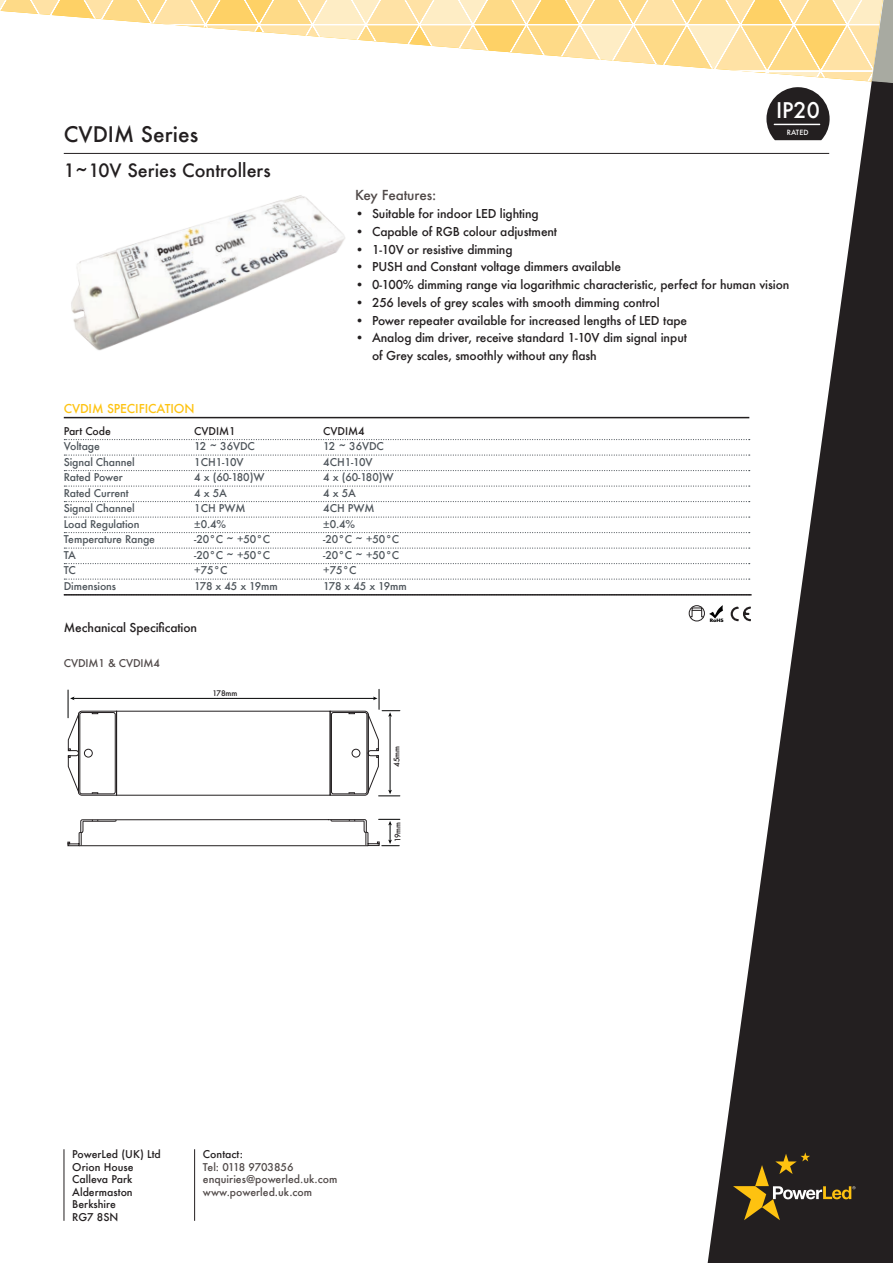
<style>
.page{position:relative;width:893px;height:1263px;background:#fff}
.page>*{position:absolute;margin:0;border:0;box-sizing:border-box;transform-origin:0 0}
.t1{font:500 21.15px "Futura";color:#fff}
.PowerLed_Title_Under{font:500 21px "Futura";color:#231f20}
.PowerLED_Titles_Mixe{font:500 18px "Futura";color:#231f20}
.PowerLED_Body_Text_D{font:500 13.5px "Futura";letter-spacing:-.01em;color:#514a49}
.PowerLED_Black_Body{font:500 12px "Futura";letter-spacing:-.01em;color:#231f20}
.PowerLED_Body_Text_D-2{font:500 12px "Futura";letter-spacing:-.01em;color:#231f20}
.Table_Yellow_Heading{font:500 12px "Futura";letter-spacing:-.01em;color:#fec312}
.Table_Black_Body{font:500 10.5px "Futura";letter-spacing:-.01em;color:#4d545a}
.Table_Black_Body-2{font:500 10.5px/12.6px "Futura";color:#231f20}
.PowerLED_Body_Text_D-3{font:500 10.5px/12.6px "Futura";color:#514a49}
.t2{font:500 7.5px "Futura";letter-spacing:-.01em;color:#231f20}
.t3{font:500 7.05px "Futura";color:#fff}
.t4{font:700 4.5px "Futura";color:#000;scale:1.13 1}
</style>
<div class="page">
<svg style="left:706px;top:140px;width:187px;height:1123px;fill:#231f20"></svg>
<svg style="left:733px;top:1152px;width:122px;height:68px;background:#483c25"></svg>
<hr style="left:64px;top:1149px;width:1px;height:72px;background:#231f20">
<hr style="left:194px;top:1149px;width:1px;height:72px;background:#231f20">
<hr style="left:64px;top:417px;width:685px;height:1px;background:#231f20">
<svg style="left:0;top:0;width:893px;height:140px"></svg>
<hr style="left:774px;top:124px;width:46px;height:1px;background:#fff">
<svg style="left:64px;top:439px;width:686px;height:1px"></svg>
<svg style="left:64px;top:454px;width:686px;height:2px"></svg>
<svg style="left:64px;top:470px;width:686px;height:1px"></svg>
<svg style="left:64px;top:485px;width:686px;height:2px"></svg>
<svg style="left:64px;top:501px;width:686px;height:1px"></svg>
<svg style="left:64px;top:516px;width:686px;height:2px"></svg>
<svg style="left:64px;top:532px;width:686px;height:1px"></svg>
<svg style="left:64px;top:547px;width:686px;height:2px"></svg>
<svg style="left:64px;top:563px;width:686px;height:1px"></svg>
<svg style="left:64px;top:578px;width:686px;height:2px"></svg>
<hr style="left:64px;top:153px;width:765px;height:1px;background:#231f20">
<img style="left:71px;top:195px;width:274px;height:156px">
<hr style="left:64px;top:594px;width:688px;height:2px;background:#231f20">
<hr style="left:73px;top:698px;width:301px;height:1px;background:#010202">
<svg style="left:67px;top:819px;width:333px;height:27px"></svg>
<svg style="left:68px;top:690px;width:49px;height:106px"></svg>
<div style="left:84px;top:749px;width:9px;height:8px;border:1px solid #231f20;border-radius:50%"></div>
<svg style="left:330px;top:689px;width:70px;height:108px"></svg>
<svg style="left:731px;top:606px;width:20px;height:15px"></svg>
<div style="left:689px;top:605px;width:16px;height:16px;border:1px solid #231f20;border-radius:50%"></div>
<svg style="left:689px;top:605px;width:34px;height:14px"></svg>
<p class="PowerLed_Title_Under" style="left:64px;top:120px;width:136px">CVDIM Series</p>
<p class="PowerLED_Titles_Mixe" style="left:64px;top:158px;width:208px">1~10V Series Controllers</p>
<p class="Table_Yellow_Heading" style="left:64px;top:400px;width:132px">CVDIM SPECIFICATION</p>
<p class="t1" style="left:776px;top:96px;width:45px">IP20</p>
<p class="t3" style="left:787px;top:127px;width:23px">RATED</p>
<p class="PowerLED_Body_Text_D" style="left:355px;top:186px;width:83px">Key Features:</p>
<p class="PowerLED_Black_Body" style="left:355px;top:205px;width:185px">• Suitable for indoor LED lighting</p>
<p class="PowerLED_Black_Body" style="left:355px;top:223px;width:204px">• Capable of RGB colour adjustment</p>
<p class="PowerLED_Black_Body" style="left:355px;top:241px;width:159px">• 1-10V or resistive dimming</p>
<p class="PowerLED_Black_Body" style="left:355px;top:259px;width:268px">• PUSH and Constant voltage dimmers available</p>
<p class="PowerLED_Black_Body" style="left:355px;top:276px;width:436px">• 0-100% dimming range via logarithmic characteristic, perfect for human vision</p>
<p class="PowerLED_Black_Body" style="left:355px;top:294px;width:306px">• 256 levels of grey scales with smooth dimming control</p>
<p class="PowerLED_Black_Body" style="left:355px;top:312px;width:334px">• Power repeater available for increased lengths of LED tape</p>
<p class="PowerLED_Black_Body" style="left:355px;top:330px;width:333px">• Analog dim driver, receive standard 1-10V dim signal input</p>
<p class="PowerLED_Black_Body" style="left:372px;top:347px;width:226px">of Grey scales, smoothly without any flash</p>
<p class="Table_Black_Body-2" style="left:64px;top:424px;width:49px">Part Code</p>
<p class="Table_Black_Body-2" style="left:194px;top:424px;width:43px">CVDIM1</p>
<p class="Table_Black_Body-2" style="left:323px;top:424px;width:43px">CVDIM4</p>
<p class="Table_Black_Body" style="left:64px;top:439px;width:38px">Voltage</p>
<p class="Table_Black_Body" style="left:194px;top:439px;width:62px">12 ~ 36VDC</p>
<p class="Table_Black_Body" style="left:323px;top:439px;width:62px">12 ~ 36VDC</p>
<p class="Table_Black_Body" style="left:64px;top:455px;width:72px">Signal Channel</p>
<p class="Table_Black_Body" style="left:194px;top:455px;width:51px">1CH1-10V</p>
<p class="Table_Black_Body" style="left:323px;top:455px;width:51px">4CH1-10V</p>
<p class="Table_Black_Body" style="left:64px;top:470px;width:60px">Rated Power</p>
<p class="Table_Black_Body" style="left:194px;top:470px;width:72px">4 x (60-180)W</p>
<p class="Table_Black_Body" style="left:323px;top:470px;width:72px">4 x (60-180)W</p>
<p class="Table_Black_Body" style="left:64px;top:486px;width:66px">Rated Current</p>
<p class="Table_Black_Body" style="left:194px;top:486px;width:34px">4 x 5A</p>
<p class="Table_Black_Body" style="left:323px;top:486px;width:34px">4 x 5A</p>
<p class="Table_Black_Body" style="left:64px;top:501px;width:72px">Signal Channel</p>
<p class="Table_Black_Body" style="left:194px;top:501px;width:53px">1CH PWM</p>
<p class="Table_Black_Body" style="left:323px;top:501px;width:53px">4CH PWM</p>
<p class="Table_Black_Body" style="left:64px;top:517px;width:77px">Load Regulation</p>
<p class="Table_Black_Body" style="left:194px;top:517px;width:33px">±0.4%</p>
<p class="Table_Black_Body" style="left:323px;top:517px;width:33px">±0.4%</p>
<p class="Table_Black_Body" style="left:64px;top:532px;width:93px">Temperature Range</p>
<p class="Table_Black_Body" style="left:194px;top:532px;width:77px">-20°C ~ +50°C</p>
<p class="Table_Black_Body" style="left:323px;top:532px;width:78px">-20°C ~ +50°C</p>
<p class="Table_Black_Body" style="left:64px;top:548px;width:14px">TA</p>
<p class="Table_Black_Body" style="left:194px;top:548px;width:77px">-20°C ~ +50°C</p>
<p class="Table_Black_Body" style="left:323px;top:548px;width:78px">-20°C ~ +50°C</p>
<p class="Table_Black_Body" style="left:64px;top:563px;width:14px">TC</p>
<p class="Table_Black_Body" style="left:194px;top:563px;width:35px">+75°C</p>
<p class="Table_Black_Body" style="left:323px;top:563px;width:35px">+75°C</p>
<p class="Table_Black_Body" style="left:64px;top:579px;width:54px">Dimensions</p>
<p class="Table_Black_Body" style="left:194px;top:579px;width:85px">178 x 45 x 19mm</p>
<p class="Table_Black_Body" style="left:323px;top:579px;width:85px">178 x 45 x 19mm</p>
<p class="PowerLED_Body_Text_D-2" style="left:64px;top:619px;width:135px">Mechanical Specification</p>
<p class="PowerLED_Body_Text_D-3" style="left:64px;top:656px;width:98px">CVDIM1 &amp; CVDIM4</p>
<p class="t2" style="left:213px;top:688px;width:26px">178mm</p>
<p class="t2" style="left:392px;top:767px;width:22px;rotate:-90deg">45mm</p>
<p class="t2" style="left:392px;top:842px;width:22px;rotate:-90deg">19mm</p>
<p class="Table_Black_Body-2" style="left:72px;top:1147px;width:90px">PowerLed (UK) Ltd<br>Orion House<br>Calleva Park<br>Aldermaston<br>Berkshire<br>RG7 8SN</p>
<p class="Table_Black_Body-2" style="left:203px;top:1147px;width:42px">Contact:</p>
<p class="PowerLED_Body_Text_D-3" style="left:203px;top:1160px;width:136px">Tel: 0118 9703856 enquiries@powerled.uk.com www.powerled.uk.com</p>
<p class="t4" style="left:710px;top:617px;width:14px">RoHS</p>
</div>
